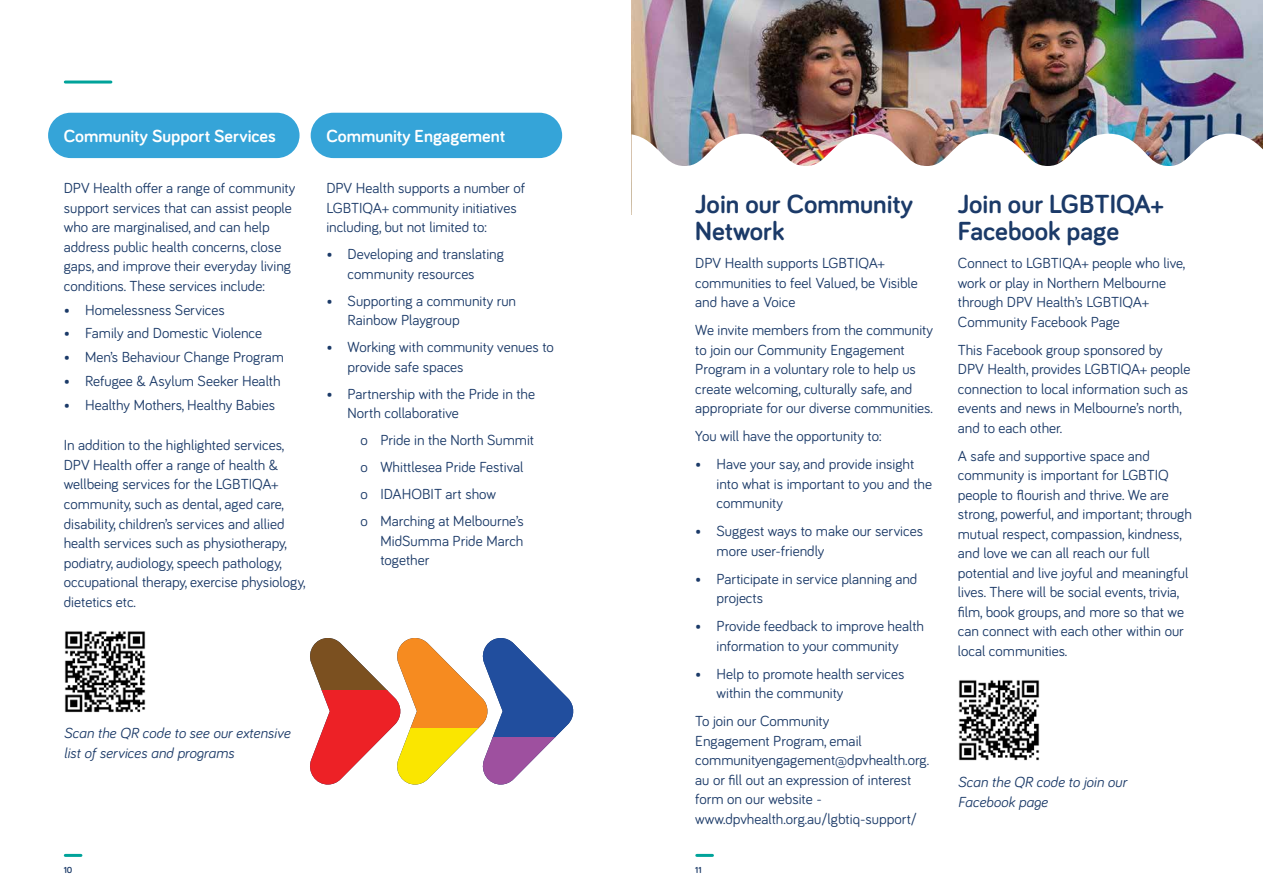
<style>
.page{position:relative;width:1263px;height:893px;background:#fff}
.page>*{position:absolute;margin:0;border:0;box-sizing:border-box;transform-origin:0 0}
.t1{font:700 27px/27px "Bariol";color:#1b3a68}
.t2{font:700 18px "Bariol";color:#fff}
.t3{font:15px/19.5px "Bariol";color:#1b3a68}
.t4{font:italic 15px/19.5px "Bariol";color:#1b3a68}
.t5{font:700 9px "Bariol";color:#1b3a68}
</style>
<div class="page">
<img style="left:631px;top:0;width:632px;height:134px">
<svg style="left:631px;top:134px;width:632px;height:81px"></svg>
<div style="left:48px;top:113px;width:252px;height:45px;background:#35a4d8;border-radius:23px"></div>
<div style="left:311px;top:113px;width:251px;height:45px;background:#35a4d8;border-radius:23px"></div>
<hr style="left:65px;top:81px;width:46px;height:3px;background:#00a39a">
<hr style="left:65px;top:854px;width:16px;height:3px;background:#00a39a">
<hr style="left:697px;top:854px;width:15px;height:3px;background:#00a39a">
<svg style="left:310px;top:638px;width:171px;height:147px"></svg>
<svg style="left:481px;top:638px;width:93px;height:99px;fill:#214e9e"></svg>
<svg style="left:482px;top:737px;width:74px;height:48px;fill:#9e509f"></svg>
<img style="left:64px;top:631px;width:82px;height:82px">
<img style="left:958px;top:680px;width:82px;height:81px">
<p class="t2" style="left:64px;top:123px;width:213px">Community Support Services</p>
<p class="t3" style="left:64px;top:178px;width:233px">DPV Health offer a range of community support services that can assist people who are marginalised, and can help address public health concerns, close gaps, and improve their everyday living conditions. These services include:</p>
<p class="t3" style="left:64px;top:299px;width:163px">• Homelessness Services</p>
<p class="t3" style="left:64px;top:323px;width:200px">• Family and Domestic Violence</p>
<p class="t3" style="left:64px;top:347px;width:222px">• Men’s Behaviour Change Program</p>
<p class="t3" style="left:64px;top:370px;width:218px">• Refugee &amp; Asylum Seeker Health</p>
<p class="t3" style="left:64px;top:394px;width:213px">• Healthy Mothers, Healthy Babies</p>
<p class="t3" style="left:64px;top:435px;width:243px">In addition to the highlighted services, DPV Health offer a range of health &amp; wellbeing services for the LGBTIQA+ community, such as dental, aged care, disability, children’s services and allied health services such as physiotherapy, podiatry, audiology, speech pathology, occupational therapy, exercise physiology, dietetics etc.</p>
<p class="t2" style="left:326px;top:123px;width:180px">Community Engagement</p>
<p class="t3" style="left:326px;top:178px;width:200px">DPV Health supports a number of<br>LGBTIQA+ community initiatives including, but not limited to:</p>
<p class="t3" style="left:326px;top:244px;width:179px;text-align:center">• Developing and translating community resources</p>
<p class="t3" style="left:348px;top:290px;width:170px;text-indent:-21px">• Supporting a community run<br>Rainbow Playgroup</p>
<p class="t3" style="left:348px;top:337px;width:208px;text-indent:-21px">• Working with community venues to provide safe spaces</p>
<p class="t3" style="left:348px;top:383px;width:189px;text-indent:-21px">• Partnership with the Pride in the<br>North collaborative</p>
<p class="t3" style="left:360px;top:426px;width:175px;line-height:27px">o Pride in the North Summit o Whittlesea Pride Festival o IDAHOBIT art show<br>o Marching at Melbourne’s</p>
<p class="t3" style="left:380px;top:530px;width:144px">MidSumma Pride March together</p>
<p class="t4" style="left:64px;top:722px;width:228px">Scan the QR code to see our extensive list of services and programs</p>
<h1 class="t1" style="left:695px;top:190px;width:219px">Join our Community<br>Network</h1>
<p class="t3" style="left:695px;top:253px;width:224px">DPV Health supports LGBTIQA+ communities to feel Valued, be Visible and have a Voice</p>
<p class="t3" style="left:695px;top:320px;width:239px">We invite members from the community to join our Community Engagement Program in a voluntary role to help us create welcoming, culturally safe, and appropriate for our diverse communities.</p>
<p class="t3" style="left:695px;top:426px;width:188px">You will have the opportunity to:</p>
<p class="t3" style="left:716px;top:454px;width:217px;text-indent:-21px">• Have your say, and provide insight into what is important to you and the community</p>
<p class="t3" style="left:716px;top:521px;width:208px;text-indent:-21px">• Suggest ways to make our services more user-friendly</p>
<p class="t3" style="left:716px;top:568px;width:202px;text-indent:-21px">• Participate in service planning and projects</p>
<p class="t3" style="left:695px;top:616px;width:230px;text-align:center">• Provide feedback to improve health information to your community</p>
<p class="t3" style="left:716px;top:663px;width:190px;text-indent:-21px">• Help to promote health services within the community</p>
<p class="t3" style="left:695px;top:711px;width:235px">To join our Community<br>Engagement Program, email communityengagement@dpvhealth.org. au or fill out an expression of interest form on our website - www.dpvhealth.org.au/lgbtiq-support/</p>
<p class="t5" style="left:64px;top:864px;width:10px">10</p>
<p class="t5" style="left:695px;top:864px;width:8px">11</p>
<h1 class="t1" style="left:958px;top:190px;width:207px">Join our LGBTIQA+<br>Facebook page</h1>
<p class="t3" style="left:958px;top:253px;width:229px">Connect to LGBTIQA+ people who live, work or play in Northern Melbourne through DPV Health’s LGBTIQA+<br>Community Facebook Page</p>
<p class="t3" style="left:958px;top:339px;width:234px">This Facebook group sponsored by DPV Health, provides LGBTIQA+ people connection to local information such as events and news in Melbourne’s north, and to each other.</p>
<p class="t3" style="left:958px;top:445px;width:236px">A safe and supportive space and community is important for LGBTIQ people to flourish and thrive. We are strong, powerful, and important; through mutual respect, compassion, kindness, and love we can all reach our full potential and live joyful and meaningful lives. There will be social events, trivia, film, book groups, and more so that we can connect with each other within our local communities.</p>
<p class="t4" style="left:958px;top:772px;width:170px">Scan the QR code to join our<br>Facebook page</p>
</div>
